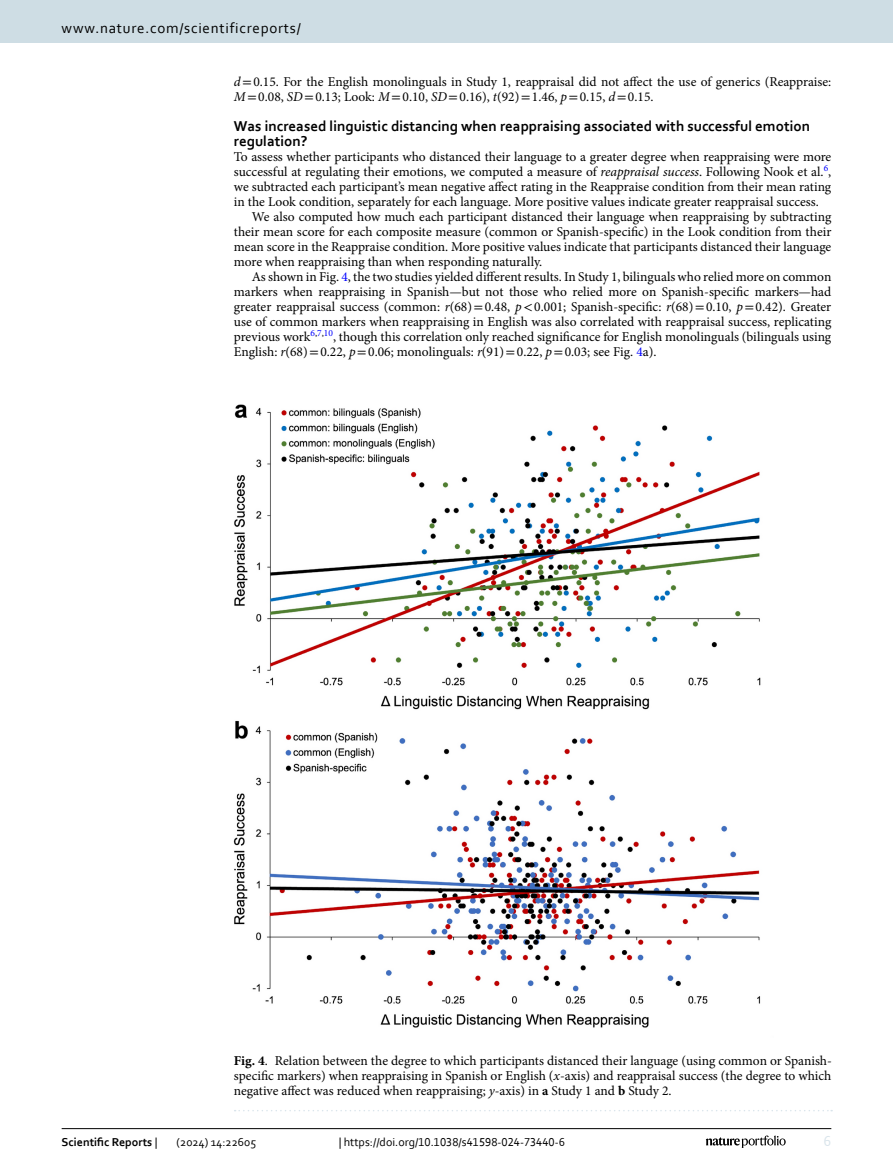
<style>
.page{position:relative;width:893px;height:1174px;background:#fff}
.page>*{position:absolute;margin:0;border:0;box-sizing:border-box;transform-origin:0 0}
.Head_2{font:700 15px/15px "Corbel";color:#000}
.t1{font:15px "Corbel";letter-spacing:.05em;color:#000}
.t2{font:15px "Corbel";color:#d9e4eb}
.Body_Text_Indent{font:13.5px/15px "Minion Pro";color:#000;text-align:justify}
.Body_Text{font:13.5px/15px "Minion Pro";color:#000;text-align:justify}
.Figure_Caption{font:13.5px/15px "Minion Pro";letter-spacing:-.005em;color:#000;text-align:justify}
.t3{font:12px "Corbel";color:#000}
.t4{font:700 12px "Corbel";color:#000}
.s1{font-style:italic}
.s2{font-family:"STIX"}
.s3{color:#00f}
.s4{font-weight:700}
.s5{font-weight:400}
</style>
<div class="page">
<img style="left:234px;top:404px;width:527px;height:624px">
<svg style="left:235px;top:1110px;width:597px;height:1px"></svg>
<hr style="left:62px;top:1128px;width:769px;height:1px;background:#000">
<svg style="left:706px;top:1135px;width:80px;height:12px"></svg>
<div style="left:0;top:0;width:893px;height:43px;background:#cedde4"></div>
<p class="t1" style="left:62px;top:18px;width:241px">www.nature.com/scientificreports/</p>
<p class="Body_Text_Indent" style="left:234px;top:74px;width:599px"><span class="s1">d</span><span class="s2">=</span>0.15. For the English monolinguals in Study 1, reappraisal did not affect the use of generics (Reappraise:<br><span class="s1">M</span><span class="s2">=</span>0.08, <span class="s1">SD</span><span class="s2">=</span>0.13; Look: <span class="s1">M</span><span class="s2">=</span>0.10, <span class="s1">SD</span><span class="s2">=</span>0.16), <span class="s1">t</span>(92)<span class="s2">=</span>1.46, <span class="s1">p</span><span class="s2">=</span>0.15, <span class="s1">d</span><span class="s2">=</span>0.15.</p>
<p class="Head_2" style="left:234px;top:118px;width:578px">Was increased linguistic distancing when reappraising associated with successful emotion regulation?</p>
<p class="Body_Text" style="left:234px;top:149px;width:599px">To assess whether participants who distanced their language to a greater degree when reappraising were more successful at regulating their emotions, we computed a measure of <span class="s1">reappraisal success</span>. Following Nook et al.<sup>6</sup>, we subtracted each participant’s mean negative affect rating in the Reappraise condition from their mean rating in the Look condition, separately for each language. More positive values indicate greater reappraisal success.</p>
<p class="Body_Text_Indent" style="left:234px;top:209px;width:599px;text-indent:18px">We also computed how much each participant distanced their language when reappraising by subtracting their mean score for each composite measure (common or Spanish-specific) in the Look condition from their mean score in the Reappraise condition. More positive values indicate that participants distanced their language more when reappraising than when responding naturally.</p>
<p class="Body_Text_Indent" style="left:234px;top:269px;width:599px;text-indent:18px">As shown in Fig. <span class="s3">4</span>, the two studies yielded different results. In Study 1, bilinguals who relied more on common markers when reappraising in Spanish—but not those who relied more on Spanish-specific markers—had greater reappraisal success (common: <span class="s1">r</span>(68)<span class="s2">=</span>0.48, <span class="s1">p</span><span class="s2">&lt;</span>0.001; Spanish-specific: <span class="s1">r</span>(68)<span class="s2">=</span>0.10, <span class="s1">p</span><span class="s2">=</span>0.42). Greater use of common markers when reappraising in English was also correlated with reappraisal success, replicating previous work<sup>6</sup><sup>,</sup><sup>7</sup><sup>,</sup><sup>10</sup>, though this correlation only reached significance for English monolinguals (bilinguals using English: <span class="s1">r</span>(68)<span class="s2">=</span>0.22, <span class="s1">p</span><span class="s2">=</span>0.06; monolinguals: <span class="s1">r</span>(91)<span class="s2">=</span>0.22, <span class="s1">p</span><span class="s2">=</span>0.03; see Fig. <span class="s3">4</span>a).</p>
<p class="Figure_Caption" style="left:234px;top:1053px;width:599px"><span class="s4">Fig. 4</span>. Relation between the degree to which participants distanced their language (using common or Spanish&shy;specific markers) when reappraising in Spanish or English (<span class="s1">x</span>-axis) and reappraisal success (the degree to which negative affect was reduced when reappraising; <span class="s1">y</span>-axis) in <span class="s4">a</span> Study 1 and <span class="s4">b</span> Study 2.</p>
<p class="t4" style="left:62px;top:1134px;width:97px">Scientific Reports <span class="s5">|</span></p>
<p class="t3" style="left:177px;top:1134px;width:81px">(2024) 14:22605</p>
<p class="t3" style="left:339px;top:1134px;width:228px">| https://doi.org/10.1038/s41598-024-73440-6</p>
<p class="t2" style="left:824px;top:1132px;width:9px">6</p>
</div>
